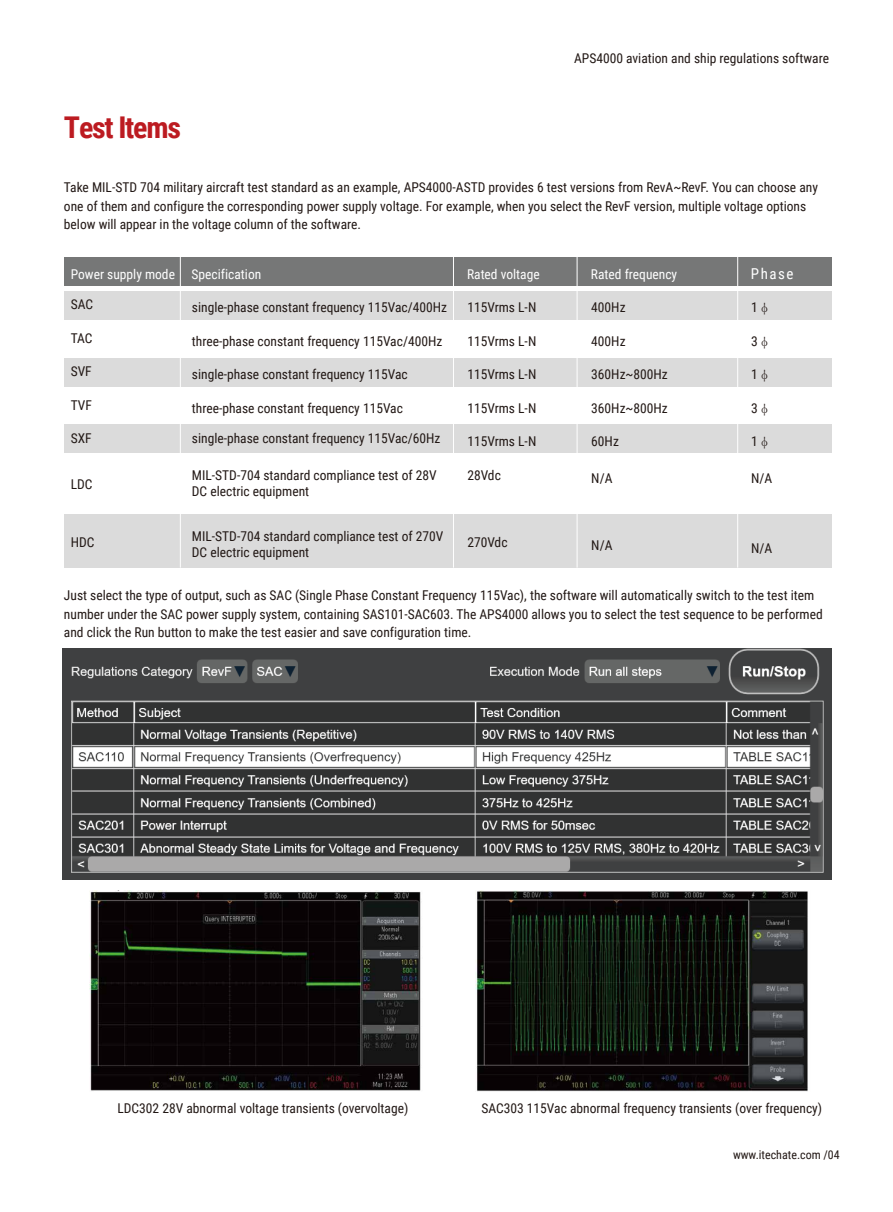
<style>
.page{position:relative;width:893px;height:1212px;background:#fff}
.page>*{position:absolute;margin:0;border:0;box-sizing:border-box;transform-origin:0 0}
.t1{font:700 30px "Roboto Condensed";letter-spacing:-.04em;color:#bc1b21}
.t2{font:15px "Roboto Condensed";letter-spacing:.1em;color:#fff}
.t3{font:13.5px/18.6px "Roboto Condensed";color:#221815}
.t4{font:13.5px "Roboto Condensed";color:#fff}
.t5{font:12px "Roboto Condensed";color:#221815}
.s1{font-family:"Adobe Song Std";font-weight:300}
</style>
<div class="page">
<img style="left:62px;top:648px;width:769px;height:231px">
<div style="left:64px;top:257px;width:767px;height:29px;background:#767777"></div>
<div style="left:64px;top:291px;width:767px;height:29px;background:#dbdbdb"></div>
<div style="left:64px;top:358px;width:767px;height:29px;background:#dbdbdb"></div>
<div style="left:64px;top:424px;width:767px;height:29px;background:#dbdbdb"></div>
<div style="left:64px;top:514px;width:767px;height:54px;background:#dbdbdb"></div>
<hr style="left:180px;top:257px;width:1px;height:311px;background:#fff">
<hr style="left:453px;top:257px;width:1px;height:311px;background:#fff">
<hr style="left:577px;top:257px;width:1px;height:311px;background:#fff">
<hr style="left:737px;top:257px;width:1px;height:311px;background:#fff">
<img style="left:475px;top:891px;width:333px;height:200px">
<img style="left:90px;top:890px;width:331px;height:201px">
<h1 class="t1" style="left:64px;top:106px;width:119px">Test Items</h1>
<p class="t3" style="left:574px;top:48px;width:256px">APS4000 aviation and ship regulations software</p>
<p class="t3" style="left:64px;top:177px;width:755px">Take MIL-STD 704 military aircraft test standard as an example, APS4000-ASTD provides 6 test versions from RevA~RevF. You can choose any one of them and configure the corresponding power supply voltage. For example, when you select the RevF version, multiple voltage options below will appear in the voltage column of the software.</p>
<p class="t4" style="left:71px;top:265px;width:106px">Power supply mode</p>
<p class="t3" style="left:71px;top:294px;width:24px">SAC</p>
<p class="t3" style="left:71px;top:328px;width:23px">TAC</p>
<p class="t3" style="left:71px;top:362px;width:23px">SVF</p>
<p class="t3" style="left:71px;top:395px;width:23px">TVF</p>
<p class="t3" style="left:71px;top:429px;width:22px">SXF</p>
<p class="t3" style="left:71px;top:474px;width:23px">LDC</p>
<p class="t3" style="left:71px;top:533px;width:25px">HDC</p>
<p class="t4" style="left:192px;top:265px;width:71px">Specification</p>
<p class="t3" style="left:192px;top:297px;width:257px">single-phase constant frequency 115Vac/400Hz</p>
<p class="t3" style="left:192px;top:331px;width:252px">three-phase constant frequency 115Vac/400Hz</p>
<p class="t3" style="left:192px;top:365px;width:217px">single-phase constant frequency 115Vac</p>
<p class="t3" style="left:192px;top:398px;width:213px">three-phase constant frequency 115Vac</p>
<p class="t3" style="left:192px;top:429px;width:250px">single-phase constant frequency 115Vac/60Hz</p>
<p class="t3" style="left:192px;top:467px;width:246px;line-height:15.6px">MIL-STD-704 standard compliance test of 28V<br>DC electric equipment</p>
<p class="t3" style="left:192px;top:528px;width:253px;line-height:15.6px">MIL-STD-704 standard compliance test of 270V<br>DC electric equipment</p>
<p class="t4" style="left:467px;top:265px;width:74px">Rated voltage</p>
<p class="t3" style="left:467px;top:297px;width:70px">115Vrms L-N</p>
<p class="t3" style="left:467px;top:331px;width:70px">115Vrms L-N</p>
<p class="t3" style="left:467px;top:365px;width:70px">115Vrms L-N</p>
<p class="t3" style="left:467px;top:398px;width:70px">115Vrms L-N</p>
<p class="t3" style="left:467px;top:432px;width:70px">115Vrms L-N</p>
<p class="t3" style="left:467px;top:465px;width:35px">28Vdc</p>
<p class="t3" style="left:467px;top:533px;width:42px">270Vdc</p>
<p class="t4" style="left:591px;top:265px;width:88px">Rated frequency</p>
<p class="t3" style="left:591px;top:297px;width:36px">400Hz</p>
<p class="t3" style="left:591px;top:331px;width:36px">400Hz</p>
<p class="t3" style="left:591px;top:365px;width:78px">360Hz~800Hz</p>
<p class="t3" style="left:591px;top:398px;width:78px">360Hz~800Hz</p>
<p class="t3" style="left:591px;top:432px;width:29px">60Hz</p>
<p class="t3" style="left:591px;top:468px;width:23px">N/A</p>
<p class="t3" style="left:591px;top:535px;width:23px">N/A</p>
<p class="t2" style="left:751px;top:263px;width:44px">Phase</p>
<p class="t3" style="left:751px;top:297px;width:22px">1<span class="s1">φ</span></p>
<p class="t3" style="left:751px;top:331px;width:22px">3<span class="s1">φ</span></p>
<p class="t3" style="left:751px;top:365px;width:22px">1<span class="s1">φ</span></p>
<p class="t3" style="left:751px;top:398px;width:22px">3<span class="s1">φ</span></p>
<p class="t3" style="left:751px;top:432px;width:22px">1<span class="s1">φ</span></p>
<p class="t3" style="left:751px;top:468px;width:23px">N/A</p>
<p class="t3" style="left:751px;top:538px;width:23px">N/A</p>
<p class="t3" style="left:64px;top:585px;width:760px">Just select the type of output, such as SAC (Single Phase Constant Frequency 115Vac), the software will automatically switch to the test item number under the SAC power supply system, containing SAS101-SAC603. The APS4000 allows you to select the test sequence to be performed and click the Run button to make the test easier and save configuration time.</p>
<p class="t3" style="left:117px;top:1098px;width:292px">LDC302 28V abnormal voltage transients (overvoltage)</p>
<p class="t3" style="left:481px;top:1098px;width:342px">SAC303 115Vac abnormal frequency transients (over frequency)</p>
<p class="t5" style="left:733px;top:1146px;width:108px">www.itechate.com /04</p>
</div>
